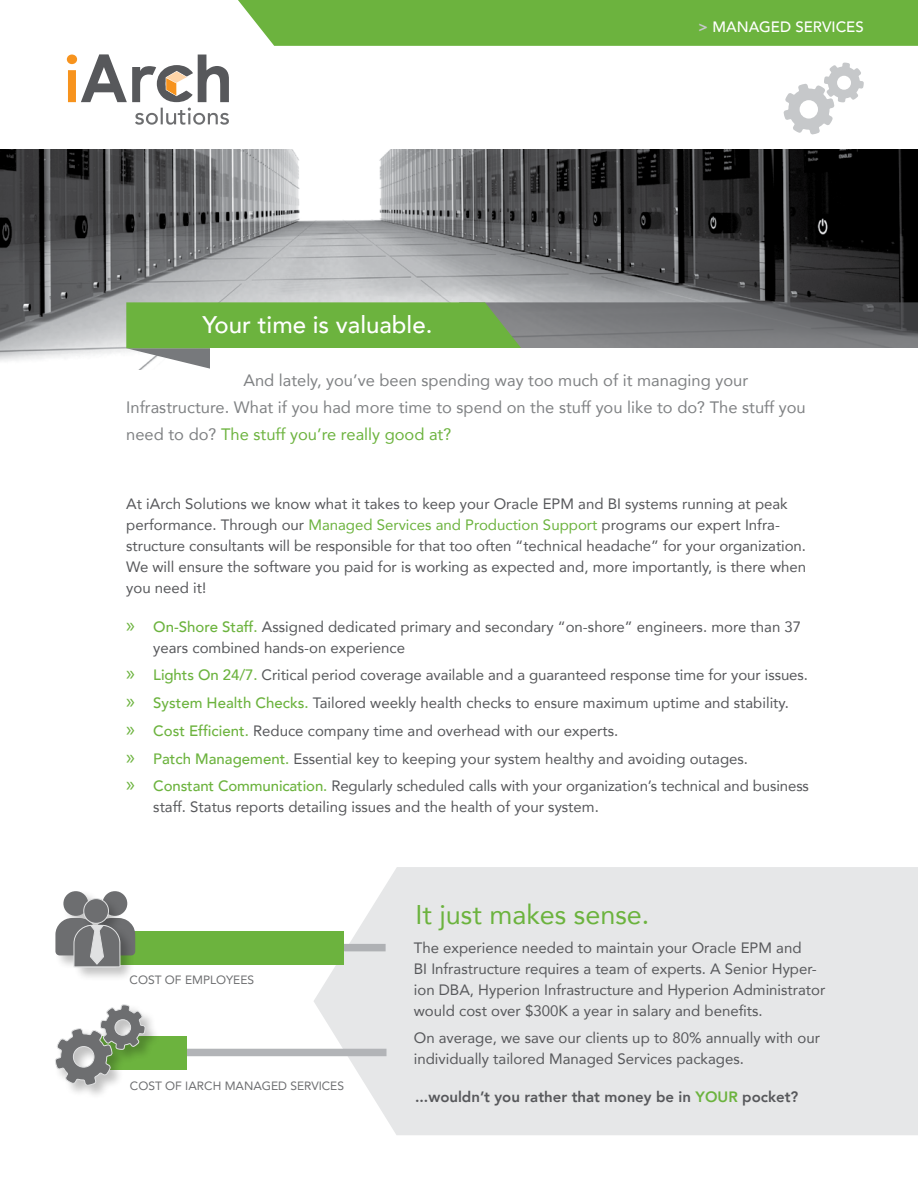
<style>
.page{position:relative;width:918px;height:1188px;background:#fff}
.page>*{position:absolute;margin:0;border:0;box-sizing:border-box;transform-origin:0 0}
.t1{font:27px "Avenir";color:#6cb33e}
.t2{font:500 24px "Avenir";color:#fff}
.t3{font:16.5px/27px "Avenir";color:#808284}
.t4{font:15px/21px "Avenir";color:#57585b}
.t5{font:800 15px "Avenir";color:#57585b}
.t6{font:500 15px "Avenir";color:#fff}
.t7{font:12px "Avenir";color:#6d6e70}
.s1{font-weight:800;color:#c6c8ca}
.s2{color:#6cb33e}
.s3{font-family:"Myriad Pro";font-size:21px;color:#6cb33e}
.s4{font-weight:500;color:#6cb33e}
</style>
<div class="page">
<img style="left:0;top:149px;width:918px;height:221px">
<div style="left:238px;top:0;width:680px;height:46px;background:#6cb33e"></div>
<svg style="left:126px;top:302px;width:792px;height:67px"></svg>
<div style="left:211px;top:348px;width:707px;height:69px;background:#fff"></div>
<div style="left:313px;top:867px;width:605px;height:268px;background:#e6e7e8"></div>
<div style="left:96px;top:944px;width:290px;height:7px;background:#afb1b4"></div>
<div style="left:96px;top:931px;width:247px;height:33px;background:#6cb33e"></div>
<div style="left:119px;top:1049px;width:268px;height:7px;background:#b2b4b7"></div>
<div style="left:100px;top:1036px;width:87px;height:34px;background:#6cb33e"></div>
<div style="left:73px;top:923px;width:62px;height:59px;background:#000;opacity:.24"></div>
<svg style="left:55px;top:891px;width:80px;height:77px"></svg>
<svg style="left:784px;top:63px;width:80px;height:72px"></svg>
<div style="left:800px;top:100px;width:18px;height:19px;background:#fff;border-radius:50%"></div>
<div style="left:837px;top:76px;width:14px;height:14px;background:#fff;border-radius:50%"></div>
<div style="left:54px;top:1003px;width:106px;height:97px;background:#000;opacity:.25"></div>
<svg style="left:55px;top:1004px;width:91px;height:82px"></svg>
<svg style="left:135px;top:108px;width:94px;height:17px"></svg>
<svg style="left:67px;top:54px;width:162px;height:48px"></svg>
<h2 class="t2" style="left:203px;top:304px;width:231px">Your time is valuable.</h2>
<p class="t6" style="left:698px;top:14px;width:167px"><span class="s1">&gt;</span> MANAGED SERVICES</p>
<p class="t3" style="left:126px;top:366px;width:681px;text-indent:117px">And lately, you’ve been spending way too much of it managing your<br>Infrastructure. What if you had more time to spend on the stuff you like to do? The stuff you need to do? <span class="s2">The stuff you’re really good at?</span></p>
<p class="t4" style="left:126px;top:492px;width:682px">At iArch Solutions we know what it takes to keep your Oracle EPM and BI systems running at peak performance. Through our <span class="s2">Managed Services and Production Support</span> programs our expert Infra&shy;structure consultants will be responsible for that too often “technical headache” for your organization.<br>We will ensure the software you paid for is working as expected and, more importantly, is there when you need it!</p>
<p class="t4" style="left:153px;top:615px;width:649px;text-indent:-27px"><span class="s3">»</span> <span class="s4">On-Shore Staff.</span> Assigned dedicated primary and secondary “on-shore” engineers. more than 37 years combined hands-on experience</p>
<p class="t4" style="left:126px;top:661px;width:684px;line-height:27.8px"><span class="s3">»</span> <span class="s4">Lights On 24/7.</span> Critical period coverage available and a guaranteed response time for your issues. <span class="s3">»</span> <span class="s4">System Health Checks.</span> Tailored weekly health checks to ensure maximum uptime and stability.<br><span class="s3">»</span> <span class="s4">Cost Efficient.</span> Reduce company time and overhead with our experts.<br><span class="s3">»</span> <span class="s4">Patch Management.</span> Essential key to keeping your system healthy and avoiding outages.<br><span class="s3">»</span> <span class="s4">Constant Communication.</span> Regularly scheduled calls with your organization’s technical and business</p>
<p class="t4" style="left:153px;top:796px;width:447px">staff. Status reports detailing issues and the health of your system.</p>
<p class="t7" style="left:130px;top:970px;width:126px">COST OF EMPLOYEES</p>
<p class="t7" style="left:130px;top:1076px;width:216px">COST OF IARCH MANAGED SERVICES</p>
<h1 class="t1" style="left:415px;top:893px;width:236px">It just makes sense.</h1>
<p class="t4" style="left:414px;top:937px;width:413px">The experience needed to maintain your Oracle EPM and<br>BI Infrastructure requires a team of experts. A Senior Hyper&shy;ion DBA, Hyperion Infrastructure and Hyperion Administrator would cost over $300K a year in salary and benefits.</p>
<p class="t4" style="left:414px;top:1027px;width:408px">On average, we save our clients up to 80% annually with our individually tailored Managed Services packages.</p>
<p class="t5" style="left:415px;top:1086px;width:385px">...wouldn’t you rather that money be in <span class="s2">YOUR</span> pocket?</p>
</div>
